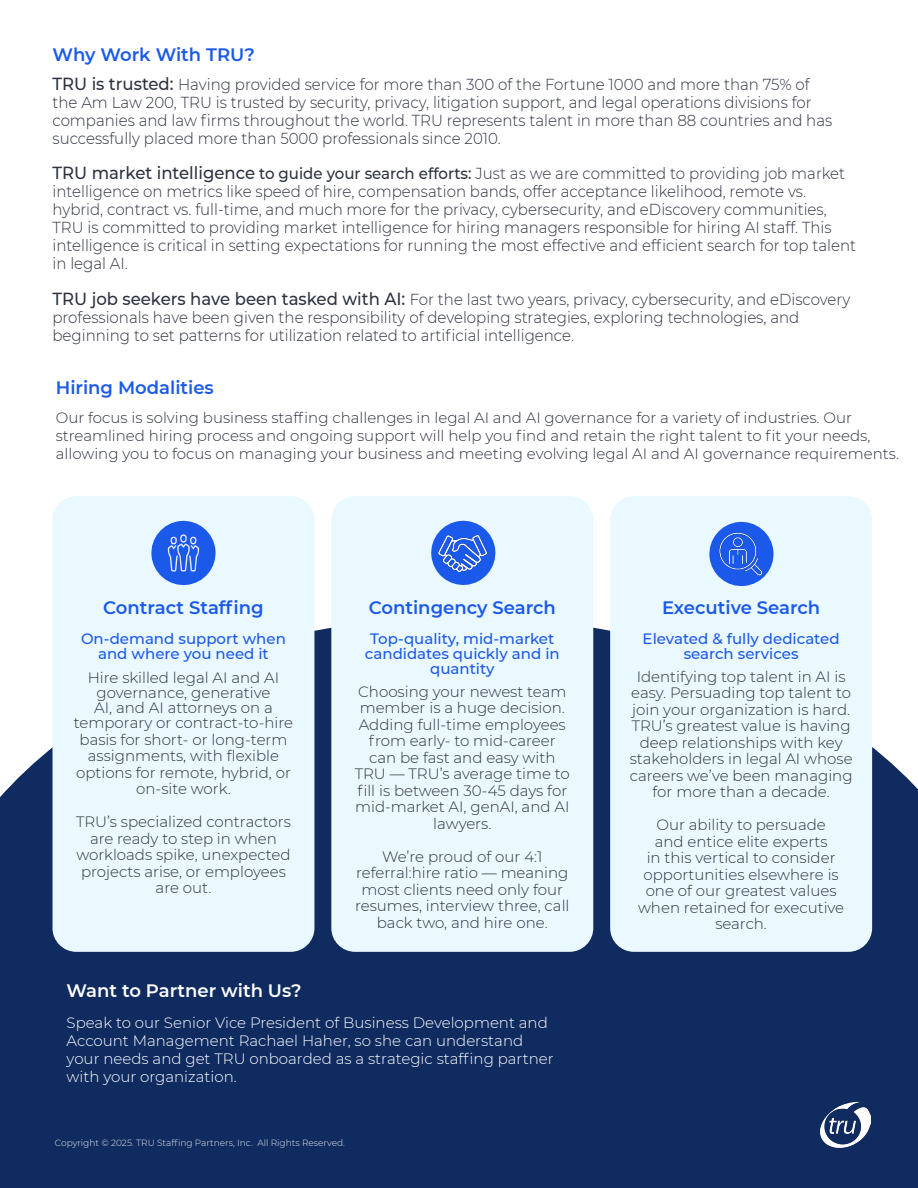
<style>
.page{position:relative;width:918px;height:1188px;background:#fff}
.page>*{position:absolute;margin:0;border:0;box-sizing:border-box;transform-origin:0 0}
.t1{font:600 18px "Montserrat";color:#1b59ea}
.t2{font:600 18px "Montserrat";color:#fff}
.t3{font:300 15.9px/18px "Montserrat";color:#2c3240;scale:.94 1}
.t4{font:300 15px/16.5px "Montserrat";color:#2c3240;text-align:center}
.t5{font:300 15px/18px "Montserrat";color:#fff}
.t6{font:500 15px/15px "Montserrat";color:#1b59ea;text-align:center}
.t7{font:300 9px "Montserrat";color:#ebebf0}
.s1{font-weight:500;font-size:17.55px}
.s2{font-weight:500}
</style>
<div class="page">
<div style="left:0;top:627px;width:918px;height:561px;background:#0f2b60"></div>
<div style="left:52px;top:496px;width:262px;height:456px;background:#eaf8ff;border-radius:24px"></div>
<div style="left:610px;top:496px;width:262px;height:456px;background:#eaf8ff;border-radius:24px"></div>
<div style="left:331px;top:496px;width:262px;height:456px;background:#eaf8ff;border-radius:24px"></div>
<svg style="left:151px;top:520px;width:65px;height:66px"></svg>
<img style="left:709px;top:521px;width:65px;height:66px">
<img style="left:431px;top:520px;width:65px;height:65px">
<img style="left:821px;top:1100px;width:49px;height:50px">
<p class="t1" style="left:52px;top:42px;width:204px">Why Work With TRU?</p>
<p class="t3" style="left:52px;top:75px;width:831px"><span class="s1">TRU is trusted:</span> Having provided service for more than 300 of the Fortune 1000 and more than 75% of the Am Law 200, TRU is trusted by security, privacy, litigation support, and legal operations divisions for companies and law firms throughout the world. TRU represents talent in more than 88 countries and has successfully placed more than 5000 professionals since 2010.</p>
<p class="t3" style="left:52px;top:164px;width:856px"><span class="s1">TRU market intelligence</span> <span class="s2">to guide your search efforts:</span> Just as we are committed to providing job market intelligence on metrics like speed of hire, compensation bands, offer acceptance likelihood, remote vs. hybrid, contract vs. full-time, and much more for the privacy, cybersecurity, and eDiscovery communities, TRU is committed to providing market intelligence for hiring managers responsible for hiring AI staff. This intelligence is critical in setting expectations for running the most effective and efficient search for top talent in legal AI.</p>
<p class="t3" style="left:52px;top:290px;width:850px"><span class="s1">TRU job seekers have been tasked with AI:</span> For the last two years, privacy, cybersecurity, and eDiscovery professionals have been given the responsibility of developing strategies, exploring technologies, and beginning to set patterns for utilization related to artificial intelligence.</p>
<p class="t1" style="left:56px;top:375px;width:160px">Hiring Modalities</p>
<p class="t4" style="left:56px;top:408px;width:845px;line-height:18px;text-align:left">Our focus is solving business staffing challenges in legal AI and AI governance for a variety of industries. Our streamlined hiring process and ongoing support will help you find and retain the right talent to fit your needs, allowing you to focus on managing your business and meeting evolving legal AI and AI governance requirements.</p>
<p class="t1" style="left:103px;top:595px;width:162px">Contract Staffing</p>
<p class="t6" style="left:81px;top:630px;width:206px">On-demand support when and where you need it</p>
<p class="t4" style="left:74px;top:670px;width:221px;line-height:15px">Hire skilled legal AI and AI governance, generative<br>AI, and AI attorneys on a temporary or contract-to-hire</p>
<p class="t4" style="left:76px;top:731px;width:216px">basis for short- or long-term assignments, with flexible options for remote, hybrid, or on-site work.</p>
<p class="t4" style="left:76px;top:813px;width:216px">TRU’s specialized contractors are ready to step in when workloads spike, unexpected projects arise, or employees are out.</p>
<p class="t1" style="left:369px;top:595px;width:188px">Contingency Search</p>
<p class="t6" style="left:365px;top:630px;width:196px">Top-quality, mid-market candidates quickly and in quantity</p>
<p class="t4" style="left:355px;top:683px;width:217px">Choosing your newest team member is a huge decision.<br>Adding full-time employees from early- to mid-career can be fast and easy with<br>TRU — TRU’s average time to fill is between 30-45 days for mid-market AI, genAI, and AI lawyers.</p>
<p class="t4" style="left:355px;top:848px;width:216px">We’re proud of our 4:1 referral:hire ratio — meaning most clients need only four resumes, interview three, call back two, and hire one.</p>
<p class="t2" style="left:67px;top:977px;width:237px">Want to Partner with Us?</p>
<p class="t5" style="left:67px;top:1013px;width:489px">Speak to our Senior Vice President of Business Development and Account Management Rachael Haher, so she can understand your needs and get TRU onboarded as a strategic staffing partner with your organization.</p>
<p class="t7" style="left:55px;top:1137px;width:292px">Copyright © 2025. TRU Staffing Partners, Inc. All Rights Reserved.</p>
<p class="t1" style="left:662px;top:595px;width:160px">Executive Search</p>
<p class="t6" style="left:643px;top:630px;width:199px">Elevated &amp; fully dedicated search services</p>
<p class="t4" style="left:630px;top:668px;width:224px">Identifying top talent in AI is easy. Persuading top talent to join your organization is hard.<br>TRU’s greatest value is having deep relationships with key stakeholders in legal AI whose careers we’ve been managing for more than a decade.</p>
<p class="t4" style="left:638px;top:816px;width:208px">Our ability to persuade<br>and entice elite experts<br>in this vertical to consider opportunities elsewhere is one of our greatest values when retained for executive search.</p>
</div>
